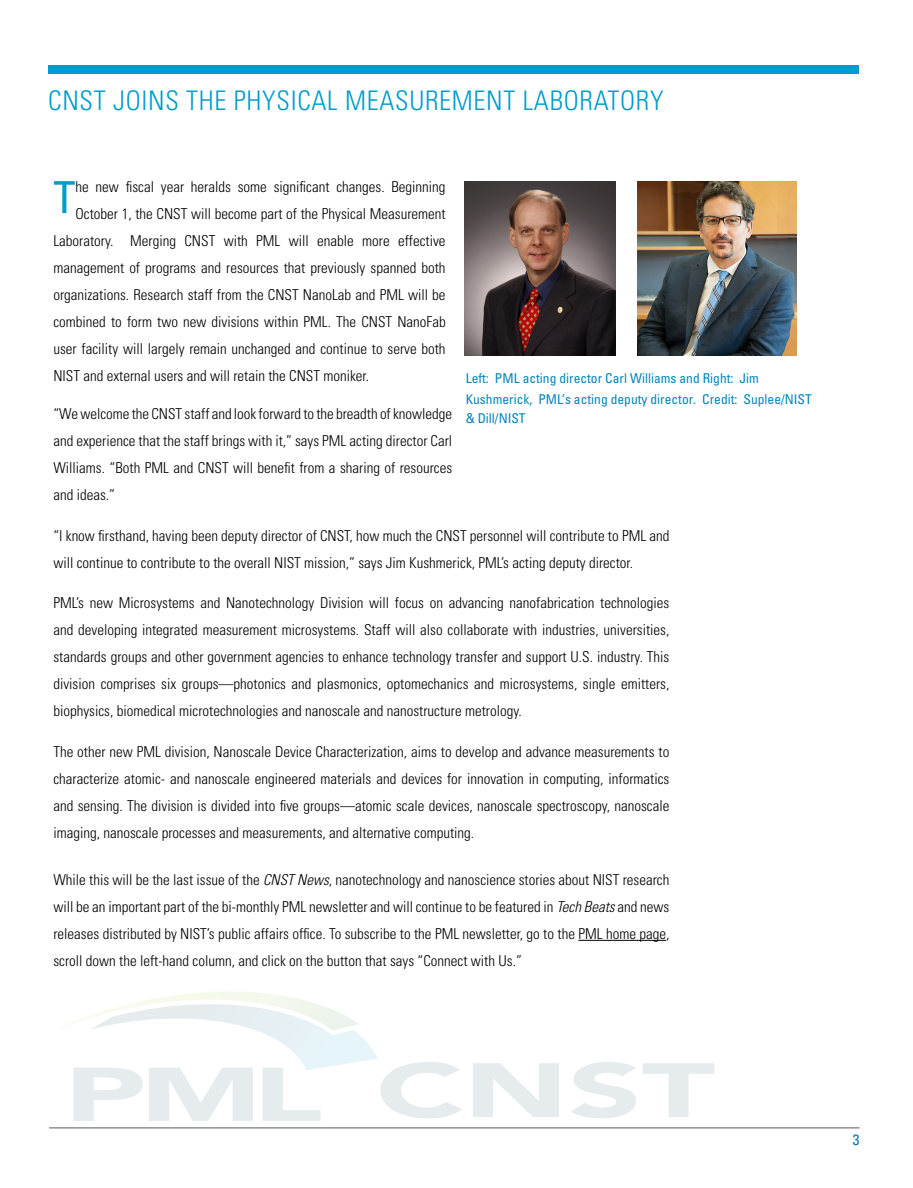
<style>
.page{position:relative;width:913px;height:1188px;background:#fff}
.page>*{position:absolute;margin:0;border:0;box-sizing:border-box;transform-origin:0 0}
.t1{font:condensed 44.1px "Univers LT Std";color:#009ccd}
.t2{font:300 condensed 27px "Univers LT Std";letter-spacing:.025em;color:#009ccd}
.t3{font:300 condensed 15px/27px "Univers LT Std";color:#000;text-align:justify}
.t4{font:condensed 15px "Univers LT Std";color:#0073ae}
.t5{font:condensed 13.5px/20px "Univers LT Std";color:#0085bb}
.s1{font-style:italic}
</style>
<div class="page">
<hr style="left:49px;top:1128px;width:810px;height:1px;background:#58595b">
<div style="left:48px;top:66px;width:810px;height:8px;background:#009ccd"></div>
<hr style="left:578px;top:940px;width:88px;height:1px;background:#000">
<img style="left:464px;top:181px;width:151px;height:174px">
<img style="left:638px;top:181px;width:158px;height:174px">
<svg style="left:61px;top:992px;width:401px;height:129px"></svg>
<svg style="left:473px;top:1063px;width:86px;height:54px"></svg>
<svg style="left:571px;top:1062px;width:65px;height:56px"></svg>
<svg style="left:643px;top:1063px;width:71px;height:54px"></svg>
<p class="t2" style="left:48px;top:84px;width:616px">CNST JOINS THE PHYSICAL MEASUREMENT LABORATORY</p>
<p class="t1" style="left:53px;top:170px;width:24px">T</p>
<p class="t3" style="left:75px;top:174px;width:371px">he new fiscal year heralds some significant changes. Beginning</p>
<p class="t3" style="left:75px;top:201px;width:371px">October 1, the CNST will become part of the Physical Measurement</p>
<p class="t3" style="left:53px;top:228px;width:393px">Laboratory. Merging CNST with PML will enable more effective</p>
<p class="t3" style="left:53px;top:255px;width:393px">management of programs and resources that previously spanned both</p>
<p class="t3" style="left:53px;top:282px;width:393px">organizations. Research staff from the CNST NanoLab and PML will be</p>
<p class="t3" style="left:53px;top:309px;width:393px">combined to form two new divisions within PML. The CNST NanoFab</p>
<p class="t3" style="left:53px;top:336px;width:393px">user facility will largely remain unchanged and continue to serve both</p>
<p class="t3" style="left:53px;top:363px;width:317px">NIST and external users and will retain the CNST moniker.</p>
<p class="t3" style="left:53px;top:400px;width:400px">“We welcome the CNST staff and look forward to the breadth of knowledge and experience that the staff brings with it,” says PML acting director Carl Williams. “Both PML and CNST will benefit from a sharing of resources and ideas.”</p>
<p class="t3" style="left:53px;top:522px;width:617px">“I know firsthand, having been deputy director of CNST, how much the CNST personnel will contribute to PML and will continue to contribute to the overall NIST mission,” says Jim Kushmerick, PML’s acting deputy director.</p>
<p class="t3" style="left:53px;top:589px;width:617px">PML’s new Microsystems and Nanotechnology Division will focus on advancing nanofabrication technologies and developing integrated measurement microsystems. Staff will also collaborate with industries, universities, standards groups and other government agencies to enhance technology transfer and support U.S. industry. This division comprises six groups—photonics and plasmonics, optomechanics and microsystems, single emitters, biophysics, biomedical microtechnologies and nanoscale and nanostructure metrology.</p>
<p class="t3" style="left:53px;top:738px;width:617px">The other new PML division, Nanoscale Device Characterization, aims to develop and advance measurements to characterize atomic- and nanoscale engineered materials and devices for innovation in computing, informatics and sensing. The division is divided into five groups—atomic scale devices, nanoscale spectroscopy, nanoscale imaging, nanoscale processes and measurements, and alternative computing.</p>
<p class="t3" style="left:53px;top:866px;width:617px">While this will be the last issue of the <span class="s1">CNST News</span>, nanotechnology and nanoscience stories about NIST research will be an important part of the bi-monthly PML newsletter and will continue to be featured in <span class="s1">Tech Beats</span> and news releases distributed by NIST’s public affairs office. To subscribe to the PML newsletter, go to the PML home page, scroll down the left-hand column, and click on the button that says “Connect with Us.”</p>
<p class="t5" style="left:465px;top:368px;width:347px">Left: PML acting director Carl Williams and Right: Jim<br>Kushmerick, PML’s acting deputy director. Credit: Suplee/NIST &amp; Dill/NIST</p>
<p class="t4" style="left:852px;top:1130px;width:8px">3</p>
</div>
